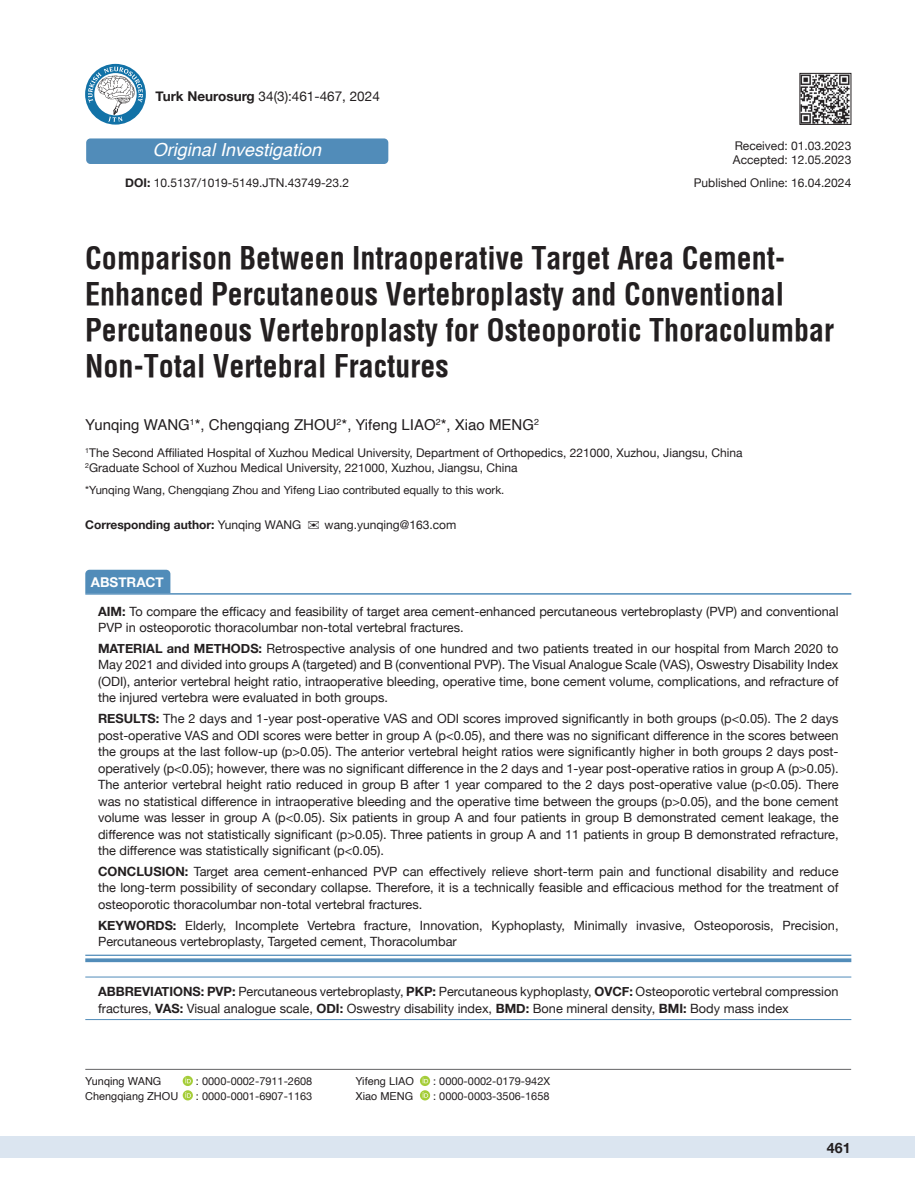
<style>
.page{position:relative;width:915px;height:1191px;background:#fff}
.page>*{position:absolute;margin:0;border:0;box-sizing:border-box;transform-origin:0 0}
.t1{font:700 30px/36px "Helvetica Condens";color:#231f20}
.t2{font:italic 18px "Helvetica";color:#fff}
.t3{font:15px "Helvetica";color:#231f20}
.t4{font:700 14.25px "Helvetica Neue";color:#231f20}
.t5{font:13.5px "Helvetica Neue";color:#231f20}
.t6{font:700 13.5px "Helvetica Neue";color:#fff}
.t7{font:12.75px/16.5px "Helvetica Neue";color:#231f20}
.t8{font:12px/14.4px "Helvetica Neue";color:#231f20}
.t9{font:700 12px "Helvetica Neue";color:#231f20}
.t10{font:11.25px "Helvetica Neue";color:#231f20}
.t11{font:10.95px "Helvetica Neue";color:#231f20}
.t12{font:10.95px "Helvetica";color:#231f20}
.s1{font-weight:700}
.s2{font-weight:400}
</style>
<div class="page">
<div style="left:0;top:1136px;width:914px;height:22px;background:#dbe5f0"></div>
<hr style="left:85px;top:1069px;width:765px;height:1px;background:#636366">
<div style="left:85px;top:570px;width:85px;height:23px;background:#518cb9"></div>
<hr style="left:85px;top:593px;width:766px;height:1px;background:#518cb9">
<hr style="left:85px;top:954px;width:766px;height:2px;background:#518cb9">
<svg style="left:85px;top:958px;width:766px;height:4px;background:#6297c0"></svg>
<hr style="left:85px;top:976px;width:766px;height:1px;background:#518cb9">
<hr style="left:85px;top:1019px;width:766px;height:1px;background:#518cb9">
<img style="left:801px;top:75px;width:47px;height:48px">
<div style="left:799px;top:73px;width:51px;height:52px;border:1px solid #231f20"></div>
<svg style="left:183px;top:1075px;width:10px;height:11px"></svg>
<svg style="left:185px;top:1077px;width:6px;height:6px"></svg>
<svg style="left:183px;top:1090px;width:10px;height:10px"></svg>
<svg style="left:185px;top:1092px;width:6px;height:5px"></svg>
<svg style="left:420px;top:1075px;width:10px;height:11px"></svg>
<svg style="left:422px;top:1077px;width:6px;height:6px"></svg>
<svg style="left:420px;top:1090px;width:10px;height:10px"></svg>
<svg style="left:422px;top:1092px;width:6px;height:5px"></svg>
<svg style="left:85px;top:64px;width:61px;height:61px"></svg>
<svg style="left:88px;top:67px;width:55px;height:55px"></svg>
<div style="left:86px;top:138px;width:302px;height:26px;background:#518cb9;border-radius:4px"></div>
<p class="t5" style="left:156px;top:86px;width:225px"><span class="s1">Turk Neurosurg</span> 34(3):461-467, 2024</p>
<h2 class="t2" style="left:153px;top:136px;width:170px">Original Investigation</h2>
<p class="t8" style="left:125px;top:177px;width:225px"><span class="s1">DOI:</span> 10.5137/1019-5149.JTN.43749-23.2</p>
<p class="t8" style="left:732px;top:139px;width:120px">Received: 01.03.2023<br>Accepted: 12.05.2023</p>
<p class="t8" style="left:693px;top:176px;width:159px">Published Online: 16.04.2024</p>
<h1 class="t1" style="left:85px;top:240px;width:750px">Comparison Between Intraoperative Target Area Cement-Enhanced Percutaneous Vertebroplasty and Conventional Percutaneous Vertebroplasty for Osteoporotic Thoracolumbar Non-Total Vertebral Fractures</h1>
<p class="t3" style="left:85px;top:413px;width:455px">Yunqing WANG<sup>1</sup>*, Chengqiang ZHOU<sup>2</sup>*, Yifeng LIAO<sup>2</sup>*, Xiao MENG<sup>2</sup></p>
<p class="t8" style="left:85px;top:446px;width:658px"><sup>1</sup>The Second Affiliated Hospital of Xuzhou Medical University, Department of Orthopedics, 221000, Xuzhou, Jiangsu, China<br><sup>2</sup>Graduate School of Xuzhou Medical University, 221000, Xuzhou, Jiangsu, China</p>
<p class="t10" style="left:85px;top:482px;width:420px">*Yunqing Wang, Chengqiang Zhou and Yifeng Liao contributed equally to this work.</p>
<p class="t9" style="left:85px;top:515px;width:217px">Corresponding author: <span class="s2">Yunqing WANG</span></p>
<p class="t8" style="left:324px;top:518px;width:133px">wang.yunqing@163.com</p>
<p class="t6" style="left:91px;top:571px;width:75px">ABSTRACT</p>
<p class="t7" style="left:98px;top:603px;width:741px"><span class="s1">AIM:</span> To compare the efficacy and feasibility of target area cement-enhanced percutaneous vertebroplasty (PVP) and conventional<br>PVP in osteoporotic thoracolumbar non-total vertebral fractures.</p>
<p class="t7" style="left:98px;top:641px;width:741px;text-align:justify"><span class="s1">MATERIAL and METHODS:</span> Retrospective analysis of one hundred and two patients treated in our hospital from March 2020 to May 2021 and divided into groups A (targeted) and B (conventional PVP). The Visual Analogue Scale (VAS), Oswestry Disability Index (ODI), anterior vertebral height ratio, intraoperative bleeding, operative time, bone cement volume, complications, and refracture of the injured vertebra were evaluated in both groups.</p>
<p class="t7" style="left:98px;top:711px;width:741px;text-align:justify"><span class="s1">RESULTS:</span> The 2 days and 1-year post-operative VAS and ODI scores improved significantly in both groups (p&lt;0.05). The 2 days post-operative VAS and ODI scores were better in group A (p&lt;0.05), and there was no significant difference in the scores between the groups at the last follow-up (p&gt;0.05). The anterior vertebral height ratios were significantly higher in both groups 2 days post&shy;operatively (p&lt;0.05); however, there was no significant difference in the 2 days and 1-year post-operative ratios in group A (p&gt;0.05).<br>The anterior vertebral height ratio reduced in group B after 1 year compared to the 2 days post-operative value (p&lt;0.05). There was no statistical difference in intraoperative bleeding and the operative time between the groups (p&gt;0.05), and the bone cement volume was lesser in group A (p&lt;0.05). Six patients in group A and four patients in group B demonstrated cement leakage, the difference was not statistically significant (p&gt;0.05). Three patients in group A and 11 patients in group B demonstrated refracture, the difference was statistically significant (p&lt;0.05).</p>
<p class="t7" style="left:98px;top:864px;width:741px;text-align:justify"><span class="s1">CONCLUSION:</span> Target area cement-enhanced PVP can effectively relieve short-term pain and functional disability and reduce the long-term possibility of secondary collapse. Therefore, it is a technically feasible and efficacious method for the treatment of osteoporotic thoracolumbar non-total vertebral fractures.</p>
<p class="t7" style="left:98px;top:917px;width:741px"><span class="s1">KEYWORDS:</span> Elderly, Incomplete Vertebra fracture, Innovation, Kyphoplasty, Minimally invasive, Osteoporosis, Precision,<br>Percutaneous vertebroplasty, Targeted cement, Thoracolumbar</p>
<p class="t7" style="left:98px;top:984px;width:741px"><span class="s1">ABBREVIATIONS: PVP:</span> Percutaneous vertebroplasty, <span class="s1">PKP:</span> Percutaneous kyphoplasty, <span class="s1">OVCF:</span> Osteoporotic vertebral compression fractures, <span class="s1">VAS:</span> Visual analogue scale, <span class="s1">ODI:</span> Oswestry disability index, <span class="s1">BMD:</span> Bone mineral density, <span class="s1">BMI:</span> Body mass index</p>
<p class="t12" style="left:85px;top:1073px;width:78px">Yunqing WANG</p>
<p class="t11" style="left:196px;top:1073px;width:118px">: 0000-0002-7911-2608</p>
<p class="t12" style="left:85px;top:1087px;width:95px">Chengqiang ZHOU</p>
<p class="t11" style="left:196px;top:1088px;width:118px">: 0000-0001-6907-1163</p>
<p class="t12" style="left:355px;top:1073px;width:60px">Yifeng LIAO</p>
<p class="t11" style="left:433px;top:1073px;width:118px">: 0000-0002-0179-942X</p>
<p class="t12" style="left:355px;top:1087px;width:59px">Xiao MENG</p>
<p class="t11" style="left:433px;top:1088px;width:118px">: 0000-0003-3506-1658</p>
<p class="t4" style="left:826px;top:1137px;width:25px">461</p>
</div>
